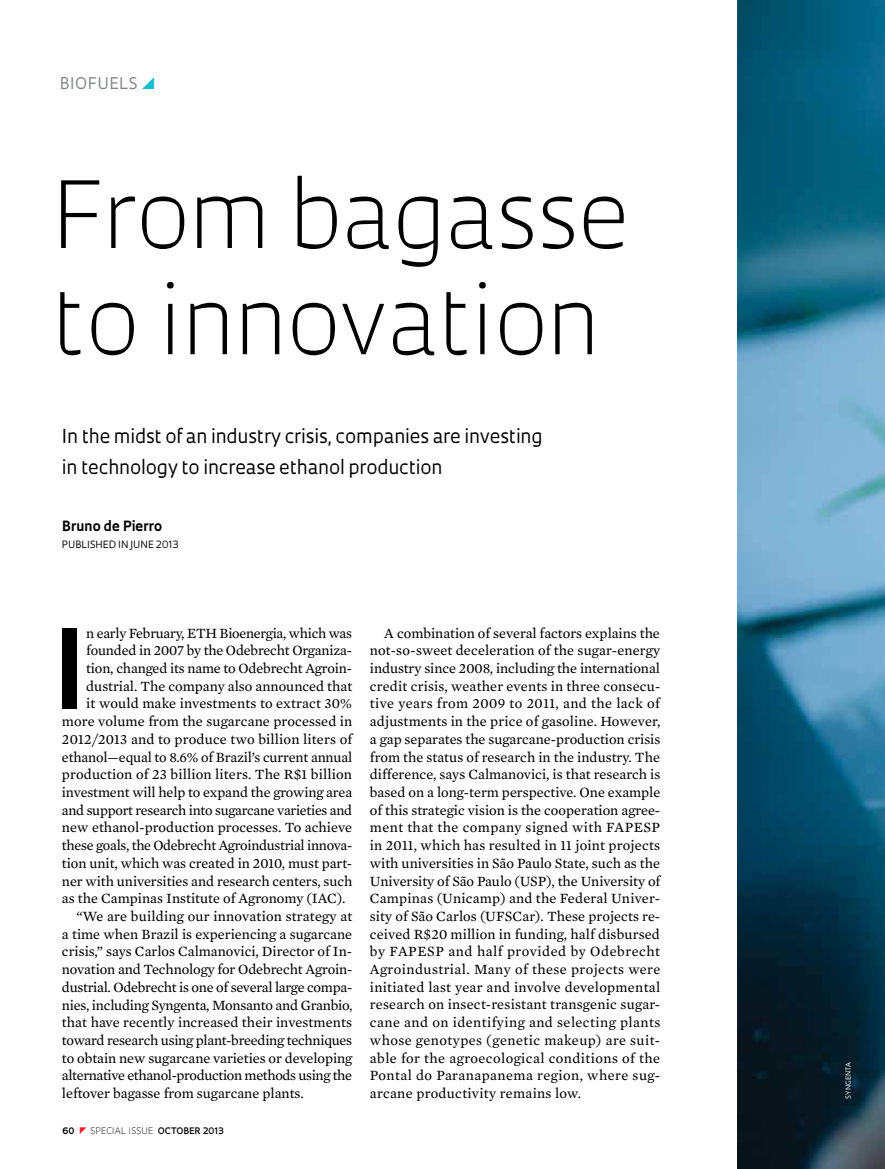
<style>
.page{position:relative;width:885px;height:1169px;background:#fff}
.page>*{position:absolute;margin:0;border:0;box-sizing:border-box;transform-origin:0 0}
.t1{font:700 106.65px "Oculum";color:#000}
.t2{font:300 89.85px/106.2px "Oculum";letter-spacing:-.01em;color:#000}
.t3{font:18.75px/30.9px "Oculum";letter-spacing:-.01em;color:#000}
.t4{font:15.6px "Oculum";letter-spacing:.03em;color:#808285}
.t5{font:14.4px/17.7px "Mercury Text G2";letter-spacing:-.005em;color:#000;text-align:justify}
.t6{font:14.4px "Mercury Text G2";letter-spacing:-.025em;color:#000}
.t7{font:14.4px "Mercury Text G2";letter-spacing:.015em;color:#000}
.t8{font:700 13.65px "Oculum";letter-spacing:-.005em;color:#000}
.t9{font:9.75px "Oculum";color:#000}
.t10{font:300 8.7px "Oculum";letter-spacing:.015em;color:#000}
.t11{font:700 8.7px "Oculum";color:#000}
.t12{font:6.75px "Oculum";letter-spacing:.015em;color:#fff}
.s1{font-weight:600}
</style>
<div class="page">
<img style="left:737px;top:0;width:148px;height:1168px">
<p class="t4" style="left:60px;top:73px;width:75px">BIOFUELS</p>
<h2 class="t2" style="left:52px;top:157px;width:579px">From bagasse to innovation</h2>
<h3 class="t3" style="left:62px;top:420px;width:482px">In the midst of an industry crisis, companies are investing in technology to increase ethanol production</h3>
<p class="t8" style="left:62px;top:517px;width:102px">Bruno de Pierro</p>
<p class="t9" style="left:62px;top:538px;width:13px">Publi</p>
<p class="t9" style="left:90px;top:538px;width:90px">shed in June 2013</p>
<h1 class="t1" style="left:51px;top:596px;width:32px">I</h1>
<p class="t5" style="left:86px;top:623px;width:267px">n early February, ETH Bioenergia, which was</p>
<p class="t5" style="left:86px;top:641px;width:267px">founded in 2007 by the Odebrecht Organiza-</p>
<p class="t5" style="left:86px;top:658px;width:267px">tion, changed its name to Odebrecht Agroin-</p>
<p class="t5" style="left:86px;top:676px;width:267px">dustrial. The company also announced that</p>
<p class="t5" style="left:86px;top:694px;width:267px">it would make investments to extract 30%</p>
<p class="t5" style="left:62px;top:711px;width:292px">more volume from the sugarcane processed in</p>
<p class="t5" style="left:62px;top:729px;width:292px">2012/2013 and to produce two billion liters of</p>
<p class="t5" style="left:62px;top:747px;width:292px">ethanol—equal to 8.6% of Brazil’s current annual</p>
<p class="t5" style="left:62px;top:765px;width:292px">production of 23 billion liters. The R$1 billion</p>
<p class="t5" style="left:62px;top:782px;width:292px">investment will help to expand the growing area</p>
<p class="t5" style="left:62px;top:800px;width:292px">and support research into sugarcane varieties and</p>
<p class="t5" style="left:62px;top:818px;width:292px">new ethanol-production processes. To achieve</p>
<p class="t5" style="left:62px;top:835px;width:292px">these goals, the Odebrecht Agroindustrial innova-</p>
<p class="t5" style="left:62px;top:853px;width:292px">tion unit, which was created in 2010, must part-</p>
<p class="t5" style="left:62px;top:871px;width:292px">ner with universities and research centers, such</p>
<p class="t5" style="left:62px;top:889px;width:285px">as the Campinas Institute of Agronomy (IAC).</p>
<p class="t7" style="left:76px;top:905px;width:278px">“We are building our innovation strategy at</p>
<p class="t5" style="left:62px;top:924px;width:292px">a time when Brazil is experiencing a sugarcane</p>
<p class="t5" style="left:62px;top:942px;width:292px">crisis,” says Carlos Calmanovici, Director of In-</p>
<p class="t5" style="left:62px;top:959px;width:292px">novation and Technology for Odebrecht Agroin-</p>
<p class="t5" style="left:62px;top:977px;width:292px">dustrial. Odebrecht is one of several large compa-</p>
<p class="t5" style="left:62px;top:995px;width:292px">nies, including Syngenta, Monsanto and Granbio,</p>
<p class="t5" style="left:62px;top:1012px;width:292px">that have recently increased their investments</p>
<p class="t5" style="left:62px;top:1030px;width:292px">toward research using plant-breeding techniques</p>
<p class="t5" style="left:62px;top:1048px;width:292px">to obtain new sugarcane varieties or developing</p>
<p class="t6" style="left:62px;top:1065px;width:292px">alternative ethanol-production methods using the</p>
<p class="t5" style="left:62px;top:1083px;width:243px">leftover bagasse from sugarcane plants.</p>
<p class="t11" style="left:62px;top:1124px;width:14px">60</p>
<p class="t10" style="left:90px;top:1124px;width:135px">special issue <span class="s1">OCTOBER 2013</span></p>
<p class="t5" style="left:370px;top:623px;width:292px;text-indent:14px">A combination of several factors explains the not-so-sweet deceleration of the sugar-energy industry since 2008, including the international credit crisis, weather events in three consecu&shy;tive years from 2009 to 2011, and the lack of adjustments in the price of gasoline. However, a gap separates the sugarcane-production crisis from the status of research in the industry. The difference, says Calmanovici, is that research is based on a long-term perspective. One example of this strategic vision is the cooperation agree&shy;ment that the company signed with FAPESP in 2011, which has resulted in 11 joint projects with universities in São Paulo State, such as the University of São Paulo (USP), the University of Campinas (Unicamp) and the Federal Univer&shy;sity of São Carlos (UFSCar). These projects re&shy;ceived R$20 million in funding, half disbursed by FAPESP and half provided by Odebrecht Agroindustrial. Many of these projects were initiated last year and involve developmental research on insect-resistant transgenic sugar&shy;cane and on identifying and selecting plants whose genotypes (genetic makeup) are suit&shy;able for the agroecological conditions of the Pontal do Paranapanema region, where sug&shy;arcane productivity remains low.</p>
<p class="t12" style="left:844px;top:1098px;width:38px;rotate:-90deg">syngenta</p>
</div>
